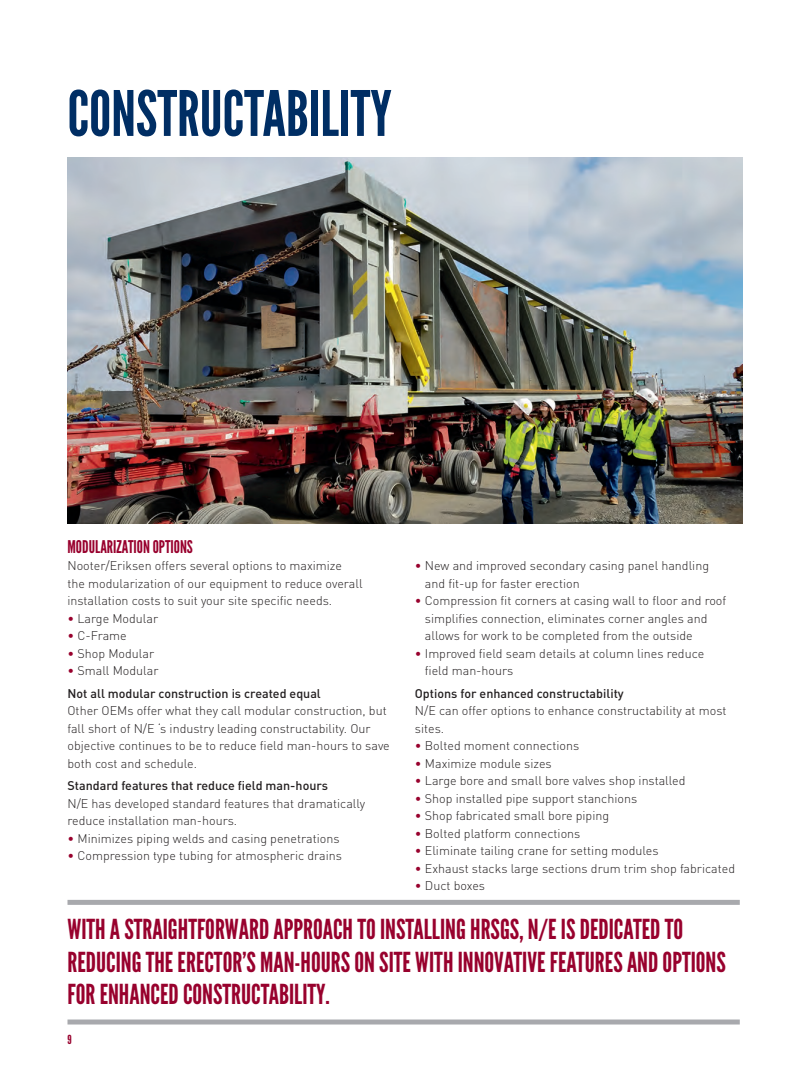
<style>
.page{position:relative;width:810px;height:1080px;background:#fff}
.page>*{position:absolute;margin:0;border:0;box-sizing:border-box;transform-origin:0 0}
.t1{font:62.5px "League Gothic";color:#002e64}
.t2{font:27.5px/32.5px "League Gothic";color:#98012d}
.t3{font:17.5px "League Gothic";color:#98012d}
.t4{font:300 12.5px/17.5px "DIN";color:#231f20}
.t5{font:500 12.5px/22.5px "DIN";color:#231f20}
.t6{font:12.5px "League Gothic";color:#98012d}
.s1{color:#98012d}
.s2{font-weight:300;color:#98012d}
.s3{font-weight:300}
</style>
<div class="page">
<img style="left:68px;top:158px;width:674px;height:365px">
<div style="left:68px;top:900px;width:672px;height:5px;background:#a8a9ad"></div>
<div style="left:68px;top:1020px;width:672px;height:5px;background:#a8a9ad"></div>
<h1 class="t1" style="left:68px;top:76px;width:326px">CONSTRUCTABILITY</h1>
<h3 class="t3" style="left:68px;top:536px;width:127px">MODULARIZATION OPTIONS</h3>
<p class="t4" style="left:68px;top:557px;width:297px">Nooter/Eriksen offers several options to maximize the modularization of our equipment to reduce overall installation costs to suit your site specific needs.</p>
<p class="t4" style="left:68px;top:609px;width:92px"><span class="s1">•</span> Large Modular</p>
<p class="t4" style="left:68px;top:627px;width:61px"><span class="s1">•</span> C-Frame</p>
<p class="t4" style="left:68px;top:644px;width:88px"><span class="s1">•</span> Shop Modular</p>
<p class="t5" style="left:68px;top:659px;width:255px"><span class="s2">•</span> <span class="s3">Small Modular<br></span>Not all modular construction is created equal</p>
<p class="t4" style="left:68px;top:702px;width:324px">Other OEMs offer what they call modular construction, but fall short of N/E ‘s industry leading constructability. Our objective continues to be to reduce field man-hours to save both cost and schedule.</p>
<p class="t5" style="left:68px;top:774px;width:262px">Standard features that reduce field man-hours</p>
<p class="t4" style="left:68px;top:794px;width:299px">N/E has developed standard features that dramatically reduce installation man-hours.</p>
<p class="t4" style="left:68px;top:829px;width:274px"><span class="s1">•</span> Minimizes piping welds and casing penetrations</p>
<p class="t4" style="left:68px;top:847px;width:276px"><span class="s1">•</span> Compression type tubing for atmospheric drains</p>
<p class="t4" style="left:425px;top:557px;width:286px;text-indent:-10px"><span class="s1">•</span> New and improved secondary casing panel handling and fit-up for faster erection</p>
<p class="t4" style="left:425px;top:592px;width:303px;text-indent:-10px"><span class="s1">•</span> Compression fit corners at casing wall to floor and roof simplifies connection, eliminates corner angles and allows for work to be completed from the outside</p>
<p class="t4" style="left:425px;top:645px;width:281px;text-indent:-10px"><span class="s1">•</span> Improved field seam details at column lines reduce field man-hours</p>
<p class="t5" style="left:415px;top:682px;width:210px">Options for enhanced constructability</p>
<p class="t4" style="left:415px;top:702px;width:313px">N/E can offer options to enhance constructability at most sites.</p>
<p class="t4" style="left:415px;top:737px;width:166px"><span class="s1">•</span> Bolted moment connections</p>
<p class="t4" style="left:415px;top:755px;width:138px"><span class="s1">•</span> Maximize module sizes</p>
<p class="t4" style="left:415px;top:772px;width:272px"><span class="s1">•</span> Large bore and small bore valves shop installed</p>
<p class="t4" style="left:415px;top:790px;width:224px"><span class="s1">•</span> Shop installed pipe support stanchions</p>
<p class="t4" style="left:415px;top:807px;width:196px"><span class="s1">•</span> Shop fabricated small bore piping</p>
<p class="t4" style="left:415px;top:825px;width:167px"><span class="s1">•</span> Bolted platform connections</p>
<p class="t4" style="left:415px;top:842px;width:245px"><span class="s1">•</span> Eliminate tailing crane for setting modules</p>
<p class="t4" style="left:415px;top:860px;width:322px"><span class="s1">•</span> Exhaust stacks large sections drum trim shop fabricated</p>
<p class="t4" style="left:415px;top:877px;width:72px"><span class="s1">•</span> Duct boxes</p>
<h2 class="t2" style="left:68px;top:913px;width:660px">WITH A STRAIGHTFORWARD APPROACH TO INSTALLING HRSGS, N/E IS DEDICATED TO<br>REDUCING THE ERECTOR’S MAN-HOURS ON SITE WITH INNOVATIVE FEATURES AND OPTIONS<br>FOR ENHANCED CONSTRUCTABILITY.</h2>
<p class="t6" style="left:68px;top:1032px;width:6px">9</p>
</div>
